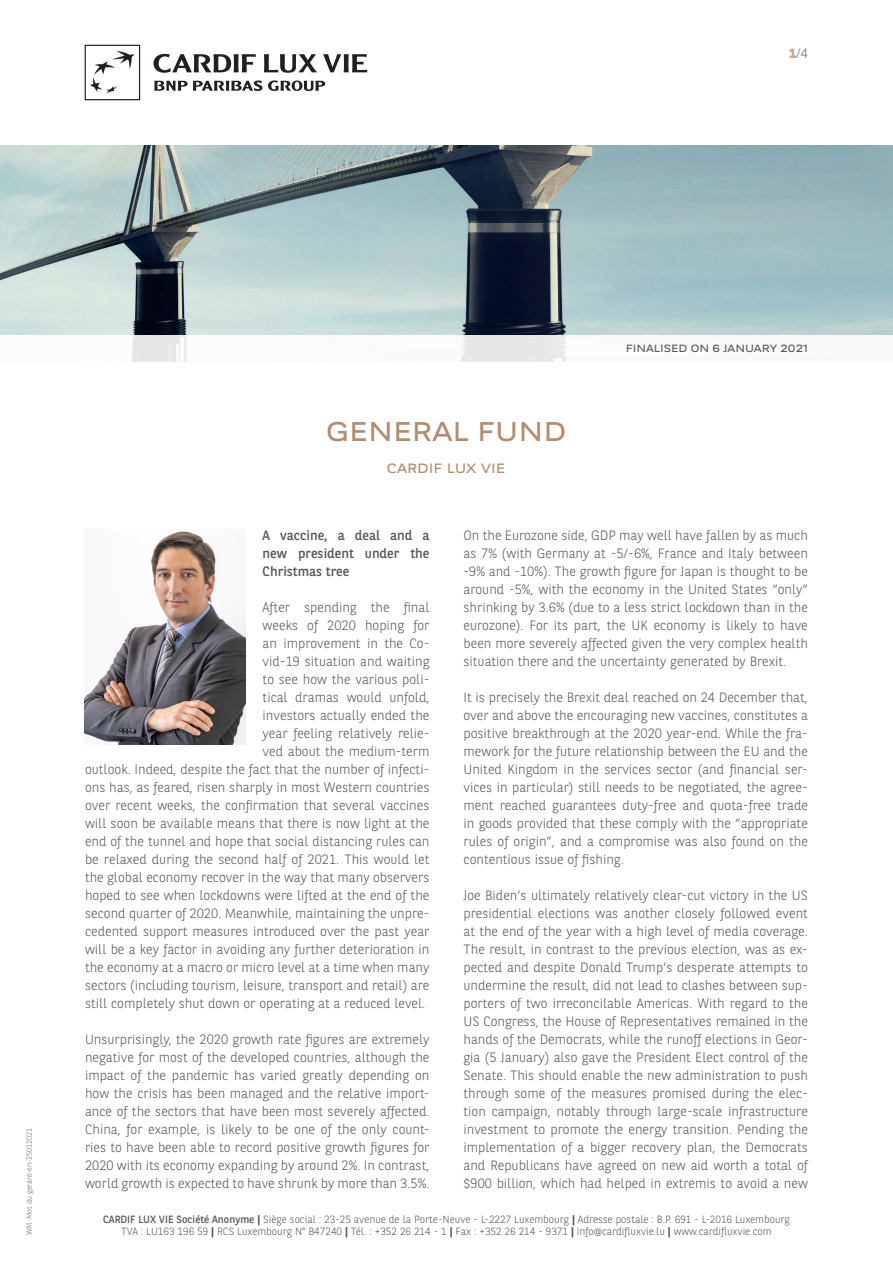
<style>
.page{position:relative;width:893px;height:1263px;background:#fff}
.page>*{position:absolute;margin:0;border:0;box-sizing:border-box;transform-origin:0 0}
.Chapitre{font:27px "BNPP Expanded Sans";color:#b58c70}
.Body{font:300 13.5px/18px "BNPP Sans";color:#57585a;text-align:justify}
.Body-2{font:13.5px/18px "BNPP Sans";color:#57585a;text-align:justify}
.Chapitre-2{font:13.5px "BNPP Expanded Sans";color:#b58c70}
.t1{font:300 13.5px "BNPP Sans";color:#6c6d70}
.t2{font:300 10.5px/12.6px "BNPP Sans";color:#57585a;text-align:center}
.Chapitre_2{font:10.5px "BNPP Expanded Sans";color:#57585a}
.t3{font:300 7.5px "BNPP Sans";color:#6c6d70}
.s1{font-weight:800;color:#c8a992}
.s2{font-weight:400}
.s3{font-weight:700}
</style>
<div class="page">
<svg style="left:85px;top:45px;width:55px;height:55px"></svg>
<svg style="left:153px;top:54px;width:103px;height:19px"></svg>
<svg style="left:264px;top:54px;width:53px;height:19px"></svg>
<svg style="left:323px;top:54px;width:44px;height:18px"></svg>
<svg style="left:154px;top:80px;width:108px;height:11px"></svg>
<svg style="left:268px;top:80px;width:57px;height:11px"></svg>
<img style="left:0;top:145px;width:893px;height:190px">
<svg style="left:132px;top:335px;width:434px;height:26px"></svg>
<img style="left:85px;top:531px;width:161px;height:214px">
<p class="t1" style="left:789px;top:44px;width:20px"><span class="s1">1</span>/4</p>
<p class="t3" style="left:24px;top:1235px;width:109px;rotate:-90deg">WM-Mot du gerant-en-25012021</p>
<p class="Chapitre" style="left:326px;top:413px;width:242px">GENERAL FUND</p>
<p class="Chapitre-2" style="left:387px;top:459px;width:120px">CARDIF LUX VIE</p>
<p class="Chapitre_2" style="left:626px;top:341px;width:184px">FINALISED ON 6 JANUARY 2021</p>
<p class="Body-2" style="left:263px;top:526px;width:168px">A vaccine, a deal and a new president under the Christmas tree</p>
<p class="Body" style="left:263px;top:598px;width:168px">After spending the final</p>
<p class="Body" style="left:263px;top:616px;width:168px">weeks of 2020 hoping for</p>
<p class="Body" style="left:263px;top:634px;width:168px">an improvement in the Co-</p>
<p class="Body" style="left:263px;top:652px;width:168px">vid-19 situation and waiting</p>
<p class="Body" style="left:263px;top:670px;width:168px">to see how the various poli-</p>
<p class="Body" style="left:263px;top:688px;width:168px">tical dramas would unfold,</p>
<p class="Body" style="left:263px;top:706px;width:168px">investors actually ended the</p>
<p class="Body" style="left:263px;top:724px;width:168px">year feeling relatively relie-</p>
<p class="Body" style="left:263px;top:742px;width:168px">ved about the medium-term</p>
<p class="Body" style="left:85px;top:760px;width:346px">outlook. Indeed, despite the fact that the number of infecti-</p>
<p class="Body" style="left:85px;top:778px;width:346px">ons has, as feared, risen sharply in most Western countries</p>
<p class="Body" style="left:85px;top:796px;width:346px">over recent weeks, the confirmation that several vaccines</p>
<p class="Body" style="left:85px;top:814px;width:346px">will soon be available means that there is now light at the</p>
<p class="Body" style="left:85px;top:832px;width:346px">end of the tunnel and hope that social distancing rules can</p>
<p class="Body" style="left:85px;top:850px;width:346px">be relaxed during the second half of 2021. This would let</p>
<p class="Body" style="left:85px;top:868px;width:346px">the global economy recover in the way that many observers</p>
<p class="Body" style="left:85px;top:886px;width:346px">hoped to see when lockdowns were lifted at the end of the</p>
<p class="Body" style="left:85px;top:904px;width:346px">second quarter of 2020. Meanwhile, maintaining the unpre-</p>
<p class="Body" style="left:85px;top:922px;width:346px">cedented support measures introduced over the past year</p>
<p class="Body" style="left:85px;top:940px;width:346px">will be a key factor in avoiding any further deterioration in</p>
<p class="Body" style="left:85px;top:958px;width:346px">the economy at a macro or micro level at a time when many</p>
<p class="Body" style="left:85px;top:976px;width:346px">sectors (including tourism, leisure, transport and retail) are</p>
<p class="Body" style="left:85px;top:994px;width:342px">still completely shut down or operating at a reduced level.</p>
<p class="Body" style="left:85px;top:1030px;width:346px">Unsurprisingly, the 2020 growth rate figures are extremely negative for most of the developed countries, although the impact of the pandemic has varied greatly depending on how the crisis has been managed and the relative import&shy;ance of the sectors that have been most severely affected.<br>China, for example, is likely to be one of the only count&shy;ries to have been able to record positive growth figures for 2020 with its economy expanding by around 2%. In contrast, world growth is expected to have shrunk by more than 3.5%.</p>
<p class="Body" style="left:463px;top:526px;width:346px">On the Eurozone side, GDP may well have fallen by as much as 7% (with Germany at -5/-6%, France and Italy between -9% and -10%). The growth figure for Japan is thought to be around -5%, with the economy in the United States “only” shrinking by 3.6% (due to a less strict lockdown than in the eurozone). For its part, the UK economy is likely to have been more severely affected given the very complex health situation there and the uncertainty generated by Brexit.</p>
<p class="Body" style="left:463px;top:688px;width:346px">It is precisely the Brexit deal reached on 24 December that, over and above the encouraging new vaccines, constitutes a positive breakthrough at the 2020 year-end. While the fra&shy;mework for the future relationship between the EU and the United Kingdom in the services sector (and financial ser&shy;vices in particular) still needs to be negotiated, the agree&shy;ment reached guarantees duty-free and quota-free trade in goods provided that these comply with the “appropriate rules of origin”, and a compromise was also found on the contentious issue of fishing.</p>
<p class="Body" style="left:463px;top:886px;width:346px">Joe Biden’s ultimately relatively clear-cut victory in the US presidential elections was another closely followed event at the end of the year with a high level of media coverage.<br>The result, in contrast to the previous election, was as ex&shy;pected and despite Donald Trump’s desperate attempts to undermine the result, did not lead to clashes between sup&shy;porters of two irreconcilable Americas. With regard to the US Congress, the House of Representatives remained in the hands of the Democrats, while the runoff elections in Geor&shy;gia (5 January) also gave the President Elect control of the Senate. This should enable the new administration to push through some of the measures promised during the elec&shy;tion campaign, notably through large-scale infrastructure investment to promote the energy transition. Pending the implementation of a bigger recovery plan, the Democrats and Republicans have agreed on new aid worth a total of $900 billion, which had helped in extremis to avoid a new</p>
<p class="t2" style="left:103px;top:1212px;width:688px"><span class="s2">CARDIF LUX VIE Société Anonyme</span> <span class="s3">|</span> Siège social : 23-25 avenue de la Porte-Neuve - L-2227 Luxembourg <span class="s3">|</span> Adresse postale : B.P. 691 - L-2016 Luxembourg<br>TVA : LU163 196 59 <span class="s3">|</span> RCS Luxembourg N° B47240 <span class="s3">|</span> Tél. : +352 26 214 - 1 <span class="s3">|</span> Fax : +352 26 214 - 9371 <span class="s3">|</span> info@cardifluxvie.lu <span class="s3">|</span> www.cardifluxvie.com</p>
</div>
